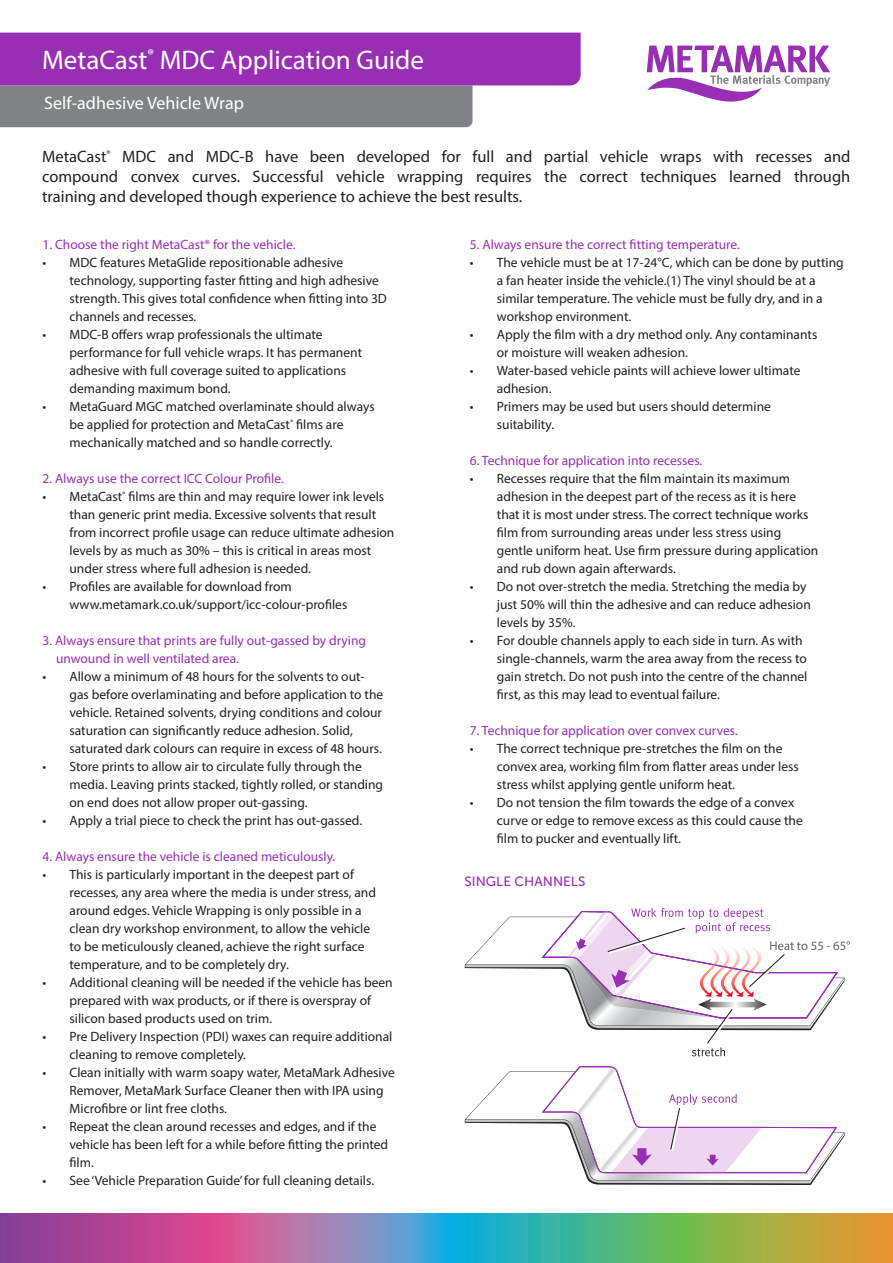
<style>
.page{position:relative;width:893px;height:1263px;background:#fff}
.page>*{position:absolute;margin:0;border:0;box-sizing:border-box;transform-origin:0 0}
.t1{font:27px "Myriad Pro";color:#fff}
.t2{font:18px "Myriad Pro";color:#fff}
.t3{font:16.5px/19.8px "Myriad Pro";color:#231f20;text-align:justify}
.t4{font:13.5px/18px "Myriad Pro";color:#231f20}
.t5{font:13.5px "Myriad Pro";color:#982eb4}
.t6{font:13.5px "Museo Sans 500";color:#982eb4}
.t7{font:12.75px "Myriad Pro";color:#636366}
</style>
<div class="page">
<svg style="left:0;top:33px;width:581px;height:94px;background:#985da9"></svg>
<svg style="left:0;top:1213px;width:893px;height:50px;background:#8a898a"></svg>
<svg style="left:647px;top:45px;width:183px;height:57px"></svg>
<svg style="left:465px;top:1066px;width:379px;height:119px"></svg>
<svg style="left:465px;top:908px;width:385px;height:148px"></svg>
<p class="t1" style="left:42px;top:43px;width:383px">MetaCast<sup>®</sup> MDC Application Guide</p>
<p class="t2" style="left:44px;top:92px;width:201px">Self-adhesive Vehicle Wrap</p>
<p class="t3" style="left:42px;top:147px;width:810px">MetaCast<sup>®</sup> MDC and MDC-B have been developed for full and partial vehicle wraps with recesses and compound convex curves. Successful vehicle wrapping requires the correct techniques learned through training and developed though experience to achieve the best results.</p>
<p class="t5" style="left:43px;top:236px;width:254px">1. Choose the right MetaCast® for the vehicle.</p>
<p class="t4" style="left:70px;top:254px;width:319px;text-indent:-27px">• MDC features MetaGlide repositionable adhesive technology, supporting faster fitting and high adhesive strength. This gives total confidence when fitting into 3D channels and recesses.</p>
<p class="t4" style="left:70px;top:326px;width:294px;text-indent:-27px">• MDC-B offers wrap professionals the ultimate performance for full vehicle wraps. It has permanent adhesive with full coverage suited to applications demanding maximum bond.</p>
<p class="t4" style="left:70px;top:398px;width:307px;text-indent:-27px">• MetaGuard MGC matched overlaminate should always be applied for protection and MetaCast<sup>®</sup> films are mechanically matched and so handle correctly.</p>
<p class="t5" style="left:43px;top:470px;width:243px">2. Always use the correct ICC Colour Profile.</p>
<p class="t4" style="left:70px;top:488px;width:326px;text-indent:-27px">• MetaCast<sup>®</sup> films are thin and may require lower ink levels than generic print media. Excessive solvents that result from incorrect profile usage can reduce ultimate adhesion levels by as much as 30% – this is critical in areas most under stress where full adhesion is needed.</p>
<p class="t4" style="left:70px;top:578px;width:279px;text-indent:-27px">• Profiles are available for download from www.metamark.co.uk/support/icc-colour-profiles</p>
<p class="t5" style="left:43px;top:632px;width:325px">3. Always ensure that prints are fully out-gassed by drying</p>
<p class="t5" style="left:56px;top:650px;width:184px">unwound in well ventilated area.</p>
<p class="t4" style="left:70px;top:668px;width:315px;text-indent:-27px">• Allow a minimum of 48 hours for the solvents to out&shy;gas before overlaminating and before application to the vehicle. Retained solvents, drying conditions and colour saturation can significantly reduce adhesion. Solid, saturated dark colours can require in excess of 48 hours.</p>
<p class="t4" style="left:70px;top:758px;width:315px;text-indent:-27px">• Store prints to allow air to circulate fully through the media. Leaving prints stacked, tightly rolled, or standing on end does not allow proper out-gassing.</p>
<p class="t4" style="left:43px;top:812px;width:321px">• Apply a trial piece to check the print has out-gassed.</p>
<p class="t5" style="left:43px;top:848px;width:294px">4. Always ensure the vehicle is cleaned meticulously.</p>
<p class="t4" style="left:70px;top:866px;width:308px;text-indent:-27px">• This is particularly important in the deepest part of recesses, any area where the media is under stress, and around edges. Vehicle Wrapping is only possible in a clean dry workshop environment, to allow the vehicle to be meticulously cleaned, achieve the right surface temperature, and to be completely dry.</p>
<p class="t4" style="left:70px;top:974px;width:325px;text-indent:-27px">• Additional cleaning will be needed if the vehicle has been prepared with wax products, or if there is overspray of silicon based products used on trim.</p>
<p class="t4" style="left:70px;top:1028px;width:324px;text-indent:-27px">• Pre Delivery Inspection (PDI) waxes can require additional cleaning to remove completely.</p>
<p class="t4" style="left:70px;top:1064px;width:327px;text-indent:-27px">• Clean initially with warm soapy water, MetaMark Adhesive<br>Remover, MetaMark Surface Cleaner then with IPA using<br>Microfibre or lint free cloths.</p>
<p class="t4" style="left:70px;top:1118px;width:320px;text-indent:-27px">• Repeat the clean around recesses and edges, and if the vehicle has been left for a while before fitting the printed film.</p>
<p class="t4" style="left:43px;top:1172px;width:333px">• See ‘Vehicle Preparation Guide’ for full cleaning details.</p>
<p class="t5" style="left:470px;top:236px;width:272px">5. Always ensure the correct fitting temperature.</p>
<p class="t4" style="left:497px;top:253px;width:348px;text-indent:-27px">• The vehicle must be at 17-24°C, which can be done by putting a fan heater inside the vehicle.(1) The vinyl should be at a similar temperature. The vehicle must be fully dry, and in a workshop environment.</p>
<p class="t4" style="left:497px;top:325px;width:322px;text-indent:-27px">• Apply the film with a dry method only. Any contaminants or moisture will weaken adhesion.</p>
<p class="t4" style="left:497px;top:361px;width:305px;text-indent:-27px">• Water-based vehicle paints will achieve lower ultimate adhesion.</p>
<p class="t4" style="left:497px;top:397px;width:276px;text-indent:-27px">• Primers may be used but users should determine suitability.</p>
<p class="t5" style="left:470px;top:452px;width:234px">6. Technique for application into recesses.</p>
<p class="t4" style="left:497px;top:469px;width:323px;text-indent:-27px">• Recesses require that the film maintain its maximum adhesion in the deepest part of the recess as it is here that it is most under stress. The correct technique works film from surrounding areas under less stress using gentle uniform heat. Use firm pressure during application and rub down again afterwards.</p>
<p class="t4" style="left:497px;top:577px;width:315px;text-indent:-27px">• Do not over-stretch the media. Stretching the media by just 50% will thin the adhesive and can reduce adhesion levels by 35%.</p>
<p class="t4" style="left:497px;top:631px;width:312px;text-indent:-27px">• For double channels apply to each side in turn. As with single-channels, warm the area away from the recess to gain stretch. Do not push into the centre of the channel first, as this may lead to eventual failure.</p>
<p class="t5" style="left:470px;top:722px;width:269px">7. Technique for application over convex curves.</p>
<p class="t4" style="left:497px;top:739px;width:303px;text-indent:-27px">• The correct technique pre-stretches the film on the convex area, working film from flatter areas under less stress whilst applying gentle uniform heat.</p>
<p class="t4" style="left:497px;top:793px;width:307px;text-indent:-27px">• Do not tension the film towards the edge of a convex curve or edge to remove excess as this could cause the film to pucker and eventually lift.</p>
<p class="t6" style="left:464px;top:874px;width:122px">SINGLE CHANNELS</p>
<p class="t7" style="left:797px;top:938px;width:51px">to 55 - 65</p>
</div>
